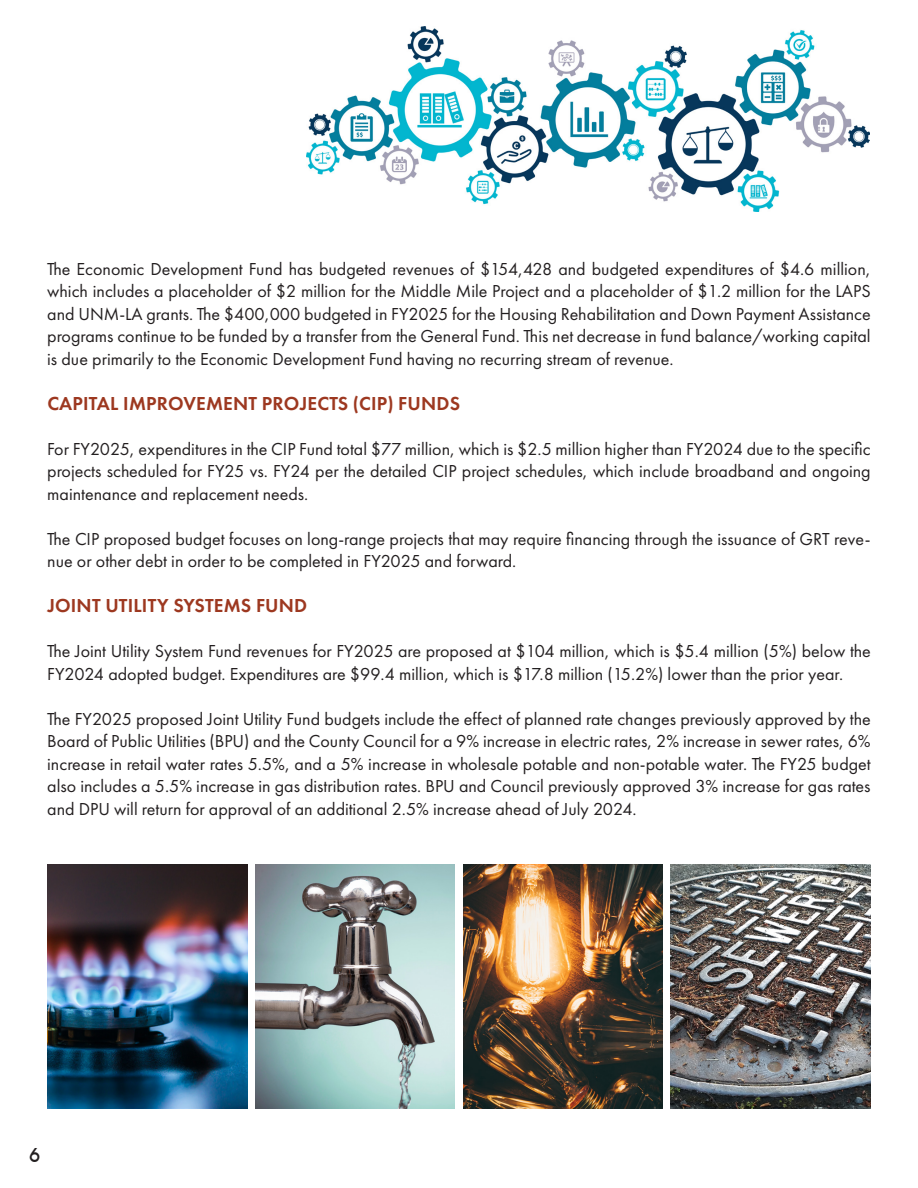
<style>
.page{position:relative;width:918px;height:1188px;background:#fff}
.page>*{position:absolute;margin:0;border:0;box-sizing:border-box;transform-origin:0 0}
.t1{font:600 19.5px "Futura PT";letter-spacing:.01em;color:#9d3820}
.t2{font:500 19.5px "Avant Garde IT Cby BT";color:#231f20}
.t3{font:18px/22.5px "Futura PT";color:#231f20;text-align:justify}
</style>
<div class="page">
<img style="left:307px;top:27px;width:562px;height:185px">
<img style="left:47px;top:864px;width:200px;height:244px">
<img style="left:255px;top:864px;width:200px;height:244px">
<img style="left:463px;top:864px;width:200px;height:244px">
<img style="left:671px;top:864px;width:200px;height:244px">
<p class="t3" style="left:47px;top:258px;width:825px">The Economic Development Fund has budgeted revenues of $154,428 and budgeted expenditures of $4.6 million, which includes a placeholder of $2 million for the Middle Mile Project and a placeholder of $1.2 million for the LAPS and UNM-LA grants. The $400,000 budgeted in FY2025 for the Housing Rehabilitation and Down Payment Assistance programs continue to be funded by a transfer from the General Fund. This net decrease in fund balance/working capital is due primarily to the Economic Development Fund having no recurring stream of revenue.</p>
<p class="t1" style="left:47px;top:391px;width:414px">CAPITAL IMPROVEMENT PROJECTS (CIP) FUNDS</p>
<p class="t3" style="left:47px;top:438px;width:825px">For FY2025, expenditures in the CIP Fund total $77 million, which is $2.5 million higher than FY2024 due to the specific projects scheduled for FY25 vs. FY24 per the detailed CIP project schedules, which include broadband and ongoing maintenance and replacement needs.</p>
<p class="t3" style="left:47px;top:528px;width:825px">The CIP proposed budget focuses on long-range projects that may require financing through the issuance of GRT reve&shy;nue or other debt in order to be completed in FY2025 and forward.</p>
<p class="t1" style="left:47px;top:594px;width:262px">JOINT UTILITY SYSTEMS FUND</p>
<p class="t3" style="left:47px;top:640px;width:825px">The Joint Utility System Fund revenues for FY2025 are proposed at $104 million, which is $5.4 million (5%) below the<br>FY2024 adopted budget. Expenditures are $99.4 million, which is $17.8 million (15.2%) lower than the prior year.</p>
<p class="t3" style="left:47px;top:708px;width:825px">The FY2025 proposed Joint Utility Fund budgets include the effect of planned rate changes previously approved by the Board of Public Utilities (BPU) and the County Council for a 9% increase in electric rates, 2% increase in sewer rates, 6% increase in retail water rates 5.5%, and a 5% increase in wholesale potable and non-potable water. The FY25 budget also includes a 5.5% increase in gas distribution rates. BPU and Council previously approved 3% increase for gas rates and DPU will return for approval of an additional 2.5% increase ahead of July 2024.</p>
<p class="t2" style="left:29px;top:1144px;width:13px">6</p>
</div>
